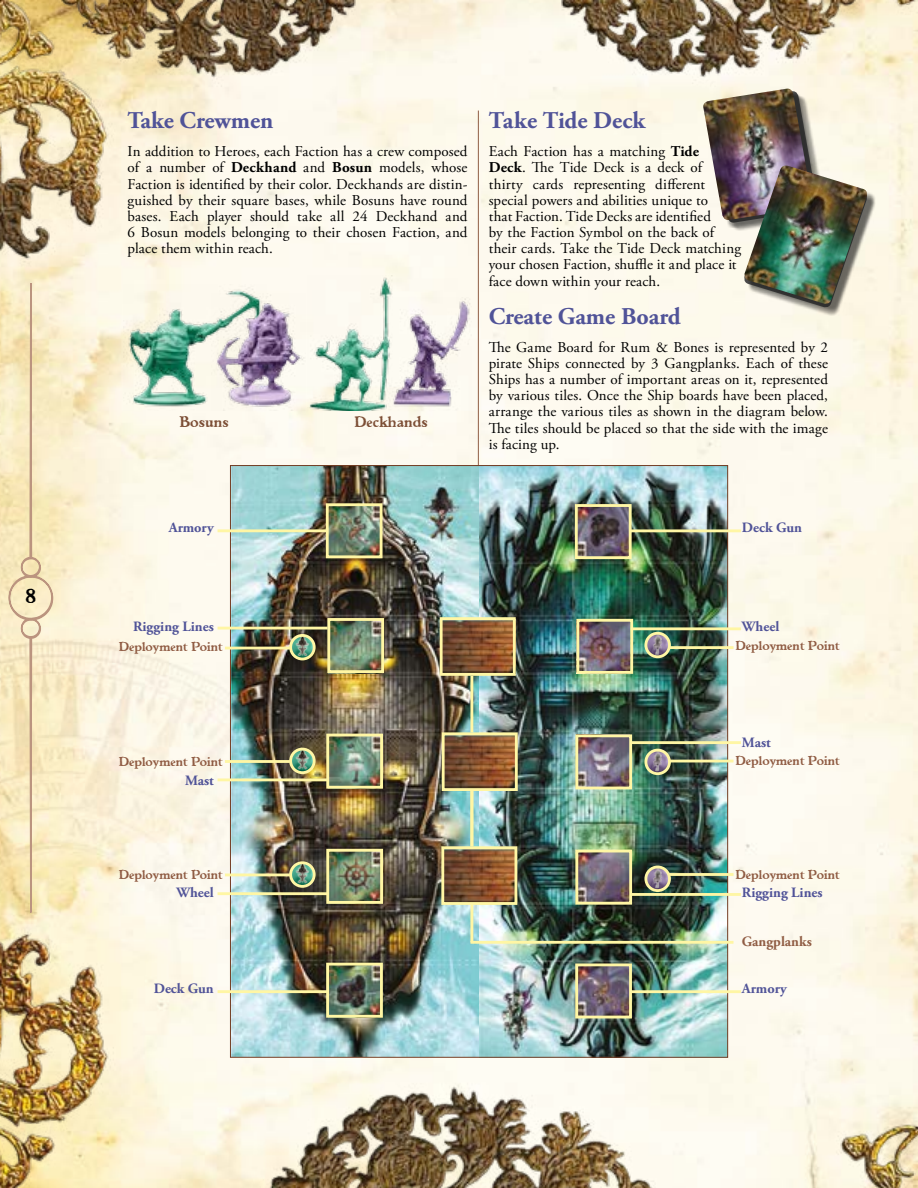
<style>
.page{position:relative;width:918px;height:1188px;background:#fff}
.page>*{position:absolute;margin:0;border:0;box-sizing:border-box;transform-origin:0 0}
.t1{font:700 24px "Adobe Garamond Pro";color:#505398}
.t2{font:19.5px "Weathered SF";color:#000}
.t3{font:15px/16.2px "Adobe Garamond Pro";letter-spacing:.01em;color:#000;text-align:justify}
.t4{font:15px "Weathered SF";color:#7c4e35}
.t5{font:700 14.25px "Adobe Garamond Pro";color:#505398}
.t6{font:700 14.25px "Adobe Garamond Pro";color:#905d44}
.t7{font:12.9px "Weathered SF";color:#8f5b42}
.s1{font-weight:700}
</style>
<div class="page">
<img style="left:0;top:0;width:918px;height:1188px">
<hr style="left:478px;top:111px;width:1px;height:924px;background:#905d44">
<img style="left:8px;top:0;width:46px;height:1188px">
<img style="left:702px;top:89px;width:111px;height:132px">
<img style="left:307px;top:275px;width:86px;height:135px">
<img style="left:387px;top:298px;width:84px;height:112px">
<img style="left:124px;top:285px;width:143px;height:125px">
<img style="left:212px;top:293px;width:93px;height:117px">
<div style="left:748px;top:173px;width:127px;height:142px;background:#000;opacity:.36"></div>
<img style="left:708px;top:90px;width:161px;height:219px">
<div style="left:748px;top:169px;width:128px;height:143px;background:#000;opacity:.36"></div>
<img style="left:743px;top:166px;width:126px;height:139px">
<img style="left:232px;top:467px;width:247px;height:588px">
<img style="left:479px;top:467px;width:247px;height:588px">
<img style="left:330px;top:967px;width:49px;height:47px">
<img style="left:330px;top:738px;width:49px;height:47px">
<img style="left:331px;top:622px;width:49px;height:47px">
<img style="left:330px;top:853px;width:49px;height:47px">
<img style="left:330px;top:507px;width:49px;height:47px">
<img style="left:579px;top:854px;width:49px;height:47px">
<img style="left:579px;top:738px;width:49px;height:47px">
<img style="left:579px;top:508px;width:49px;height:47px">
<img style="left:580px;top:623px;width:49px;height:47px">
<img style="left:579px;top:967px;width:49px;height:47px">
<img style="left:446px;top:736px;width:68px;height:51px">
<img style="left:445px;top:850px;width:68px;height:51px">
<img style="left:444px;top:621px;width:68px;height:51px">
<svg style="left:646px;top:750px;width:23px;height:24px"></svg>
<div style="left:652px;top:750px;width:10px;height:22px;background:#fffbda;opacity:.75"></div>
<img style="left:653px;top:753px;width:8px;height:18px">
<div style="left:644px;top:749px;width:27px;height:26px;border:3px solid #fff6a4;border-radius:50%"></div>
<svg style="left:646px;top:633px;width:23px;height:24px"></svg>
<div style="left:652px;top:633px;width:10px;height:22px;background:#fffbda;opacity:.75"></div>
<img style="left:653px;top:636px;width:8px;height:18px">
<div style="left:644px;top:632px;width:27px;height:26px;border:3px solid #fff6a4;border-radius:50%"></div>
<svg style="left:646px;top:867px;width:23px;height:24px"></svg>
<div style="left:652px;top:867px;width:10px;height:22px;background:#fffbda;opacity:.75"></div>
<img style="left:653px;top:870px;width:8px;height:18px">
<div style="left:644px;top:866px;width:27px;height:26px;border:3px solid #fff6a4;border-radius:50%"></div>
<svg style="left:291px;top:749px;width:23px;height:24px"></svg>
<div style="left:295px;top:749px;width:15px;height:22px;background:#fffbda;opacity:.75"></div>
<img style="left:296px;top:752px;width:13px;height:18px">
<div style="left:289px;top:748px;width:27px;height:26px;border:3px solid #fff6a4;border-radius:50%"></div>
<svg style="left:291px;top:635px;width:23px;height:24px"></svg>
<div style="left:295px;top:635px;width:15px;height:22px;background:#fffbda;opacity:.75"></div>
<img style="left:296px;top:638px;width:13px;height:18px">
<div style="left:289px;top:634px;width:27px;height:26px;border:3px solid #fff6a4;border-radius:50%"></div>
<svg style="left:291px;top:863px;width:23px;height:23px"></svg>
<div style="left:295px;top:863px;width:15px;height:22px;background:#fffbda;opacity:.75"></div>
<img style="left:296px;top:865px;width:13px;height:19px">
<div style="left:289px;top:861px;width:27px;height:27px;border:3px solid #fff6a4;border-radius:50%"></div>
<div style="left:326px;top:963px;width:57px;height:55px;border:3px solid #fff6a4"></div>
<div style="left:326px;top:849px;width:57px;height:55px;border:3px solid #fff6a4"></div>
<div style="left:326px;top:734px;width:57px;height:55px;border:3px solid #fff6a4"></div>
<div style="left:327px;top:618px;width:57px;height:55px;border:3px solid #fff6a4"></div>
<div style="left:326px;top:503px;width:57px;height:55px;border:3px solid #fff6a4"></div>
<div style="left:575px;top:963px;width:57px;height:55px;border:3px solid #fff6a4"></div>
<div style="left:575px;top:850px;width:57px;height:55px;border:3px solid #fff6a4"></div>
<div style="left:575px;top:734px;width:57px;height:55px;border:3px solid #fff6a4"></div>
<div style="left:576px;top:619px;width:57px;height:55px;border:3px solid #fff6a4"></div>
<div style="left:575px;top:504px;width:57px;height:55px;border:3px solid #fff6a4"></div>
<hr style="left:218px;top:529px;width:110px;height:3px;background:#fff6a4">
<hr style="left:218px;top:990px;width:110px;height:3px;background:#fff6a4">
<hr style="left:218px;top:892px;width:110px;height:3px;background:#fff6a4">
<hr style="left:218px;top:778px;width:110px;height:3px;background:#fff6a4">
<hr style="left:218px;top:627px;width:110px;height:3px;background:#fff6a4">
<hr style="left:225px;top:647px;width:65px;height:2px;background:#fff6a4">
<hr style="left:225px;top:760px;width:65px;height:3px;background:#fff6a4">
<hr style="left:225px;top:874px;width:65px;height:2px;background:#fff6a4">
<hr style="left:631px;top:990px;width:110px;height:3px;background:#fff6a4">
<hr style="left:631px;top:529px;width:110px;height:3px;background:#fff6a4">
<hr style="left:631px;top:627px;width:110px;height:3px;background:#fff6a4">
<hr style="left:631px;top:741px;width:110px;height:3px;background:#fff6a4">
<hr style="left:631px;top:893px;width:110px;height:3px;background:#fff6a4">
<hr style="left:669px;top:873px;width:65px;height:3px;background:#fff6a4">
<hr style="left:669px;top:760px;width:65px;height:2px;background:#fff6a4">
<hr style="left:669px;top:646px;width:65px;height:3px;background:#fff6a4">
<div style="left:441px;top:846px;width:76px;height:59px;border:3px solid #fff6a4"></div>
<div style="left:442px;top:732px;width:76px;height:59px;border:3px solid #fff6a4"></div>
<div style="left:440px;top:617px;width:76px;height:59px;border:3px solid #fff6a4"></div>
<hr style="left:470px;top:676px;width:3px;height:56px;background:#fff6a4">
<hr style="left:470px;top:905px;width:3px;height:37px;background:#fff6a4">
<hr style="left:470px;top:941px;width:264px;height:3px;background:#fff6a4">
<hr style="left:470px;top:791px;width:3px;height:55px;background:#fff6a4">
<h2 class="t2" style="left:25px;top:585px;width:13px">8</h2>
<h1 class="t1" style="left:128px;top:106px;width:147px">Take Crewmen</h1>
<p class="t3" style="left:128px;top:144px;width:341px">In addition to Heroes, each Faction has a crew composed of a number of <span class="s1">Deckhand</span> and <span class="s1">Bosun</span> models, whose Faction is identified by their color. Deckhands are distin&shy;guished by their square bases, while Bosuns have round bases. Each player should take all 24 Deckhand and 6 Bosun models belonging to their chosen Faction, and place them within reach.</p>
<p class="t4" style="left:180px;top:412px;width:50px">Bosuns</p>
<p class="t4" style="left:355px;top:412px;width:74px">Deckhands</p>
<h1 class="t1" style="left:489px;top:106px;width:158px">Take Tide Deck</h1>
<p class="t3" style="left:489px;top:144px;width:254px;text-align:left">Each Faction has a matching <span class="s1">Tide<br>Deck</span>. The Tide Deck is a deck of<br>thirty cards representing different special powers and abilities unique to<br>that Faction. Tide Decks are identified<br>by the Faction Symbol on the back of their cards. Take the Tide Deck matching your chosen Faction, shuffle it and place it face down within your reach.</p>
<h1 class="t1" style="left:489px;top:302px;width:194px">Create Game Board</h1>
<p class="t3" style="left:489px;top:339px;width:341px">The Game Board for Rum &amp; Bones is represented by 2 pirate Ships connected by 3 Gangplanks. Each of these Ships has a number of important areas on it, represented by various tiles. Once the Ship boards have been placed, arrange the various tiles as shown in the diagram below.<br>The tiles should be placed so that the side with the image is facing up.</p>
<p class="t5" style="left:169px;top:519px;width:47px">Armory</p>
<p class="t5" style="left:742px;top:519px;width:62px">Deck Gun</p>
<p class="t5" style="left:133px;top:618px;width:82px">Rigging Lines</p>
<p class="t5" style="left:742px;top:618px;width:39px">Wheel</p>
<p class="t7" style="left:119px;top:639px;width:105px">Deployment Point</p>
<p class="t7" style="left:736px;top:638px;width:105px">Deployment Point</p>
<p class="t5" style="left:742px;top:735px;width:30px">Mast</p>
<p class="t7" style="left:119px;top:754px;width:105px">Deployment Point</p>
<p class="t7" style="left:736px;top:753px;width:105px">Deployment Point</p>
<p class="t5" style="left:185px;top:772px;width:30px">Mast</p>
<p class="t7" style="left:119px;top:867px;width:105px">Deployment Point</p>
<p class="t7" style="left:736px;top:866px;width:105px">Deployment Point</p>
<p class="t5" style="left:176px;top:884px;width:39px">Wheel</p>
<p class="t5" style="left:742px;top:884px;width:82px">Rigging Lines</p>
<p class="t6" style="left:742px;top:933px;width:71px">Gangplanks</p>
<p class="t5" style="left:154px;top:980px;width:62px">Deck Gun</p>
<p class="t5" style="left:742px;top:980px;width:47px">Armory</p>
</div>
